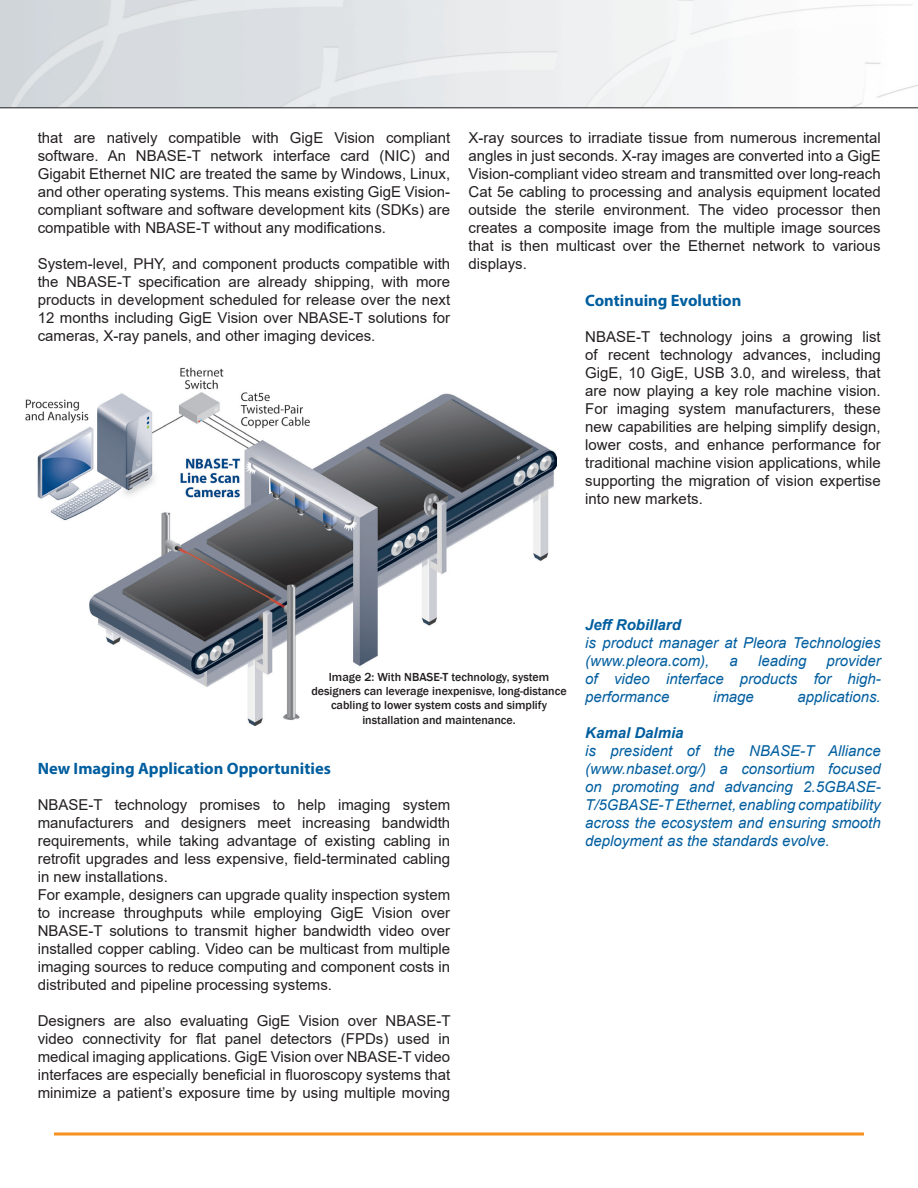
<style>
.page{position:relative;width:918px;height:1188px;background:#fff}
.page>*{position:absolute;margin:0;border:0;box-sizing:border-box;transform-origin:0 0}
.t1{font:700 16.5px "Myriad Pro";color:#015e9f}
.t2{font:15px/18px "Arial";color:#231f20;text-align:justify}
.t3{font:italic 15px/18px "Arial";color:#015e9f;text-align:justify}
.t4{font:italic 700 15px "Arial";color:#015e9f}
.t5{font:500 12px/14.4px "Franklin Gothic";color:#231f20;text-align:center}
</style>
<div class="page">
<img style="left:26px;top:367px;width:531px;height:359px">
<svg style="left:0;top:0;width:918px;height:108px"></svg>
<svg style="left:54px;top:1132px;width:810px;height:4px;background:#f8ac56"></svg>
<p class="t2" style="left:38px;top:128px;width:414px">that are natively compatible with GigE Vision compliant software. An NBASE-T network interface card (NIC) and Gigabit Ethernet NIC are treated the same by Windows, Linux, and other operating systems. This means existing GigE Vision&shy;compliant software and software development kits (SDKs) are compatible with NBASE-T without any modifications.</p>
<p class="t2" style="left:38px;top:254px;width:414px">System-level, PHY, and component products compatible with the NBASE-T specification are already shipping, with more products in development scheduled for release over the next 12 months including GigE Vision over NBASE-T solutions for cameras, X-ray panels, and other imaging devices.</p>
<p class="t2" style="left:469px;top:128px;width:414px">X-ray sources to irradiate tissue from numerous incremental angles in just seconds. X-ray images are converted into a GigE Vision-compliant video stream and transmitted over long-reach Cat 5e cabling to processing and analysis equipment located outside the sterile environment. The video processor then creates a composite image from the multiple image sources that is then multicast over the Ethernet network to various displays.</p>
<p class="t1" style="left:585px;top:290px;width:158px">Continuing Evolution</p>
<p class="t2" style="left:585px;top:328px;width:297px">NBASE-T technology joins a growing list of recent technology advances, including GigE, 10 GigE, USB 3.0, and wireless, that are now playing a key role machine vision.<br>For imaging system manufacturers, these new capabilities are helping simplify design, lower costs, and enhance performance for traditional machine vision applications, while supporting the migration of vision expertise into new markets.</p>
<p class="t5" style="left:311px;top:670px;width:257px">Image 2: With NBASE-T technology, system designers can leverage inexpenisve, long-distance cabling to lower system costs and simplify installation and maintenance.</p>
<p class="t1" style="left:38px;top:758px;width:295px">New Imaging Application Opportunities</p>
<p class="t2" style="left:38px;top:796px;width:414px;text-align:left">NBASE-T technology promises to help imaging system manufacturers and designers meet increasing bandwidth requirements, while taking advantage of existing cabling in retrofit upgrades and less expensive, field-terminated cabling in new installations.<br>For example, designers can upgrade quality inspection system to increase throughputs while employing GigE Vision over NBASE-T solutions to transmit higher bandwidth video over installed copper cabling. Video can be multicast from multiple imaging sources to reduce computing and component costs in distributed and pipeline processing systems.</p>
<p class="t2" style="left:38px;top:1012px;width:414px">Designers are also evaluating GigE Vision over NBASE-T video connectivity for flat panel detectors (FPDs) used in medical imaging applications. GigE Vision over NBASE-T video interfaces are especially beneficial in fluoroscopy systems that minimize a patient’s exposure time by using multiple moving</p>
<p class="t4" style="left:585px;top:615px;width:97px">Jeff Robillard</p>
<p class="t3" style="left:585px;top:634px;width:297px">is product manager at Pleora Technologies (www.pleora.com),</p>
<p class="t3" style="left:585px;top:652px;width:297px;text-indent:241px">provider of video interface products for high&shy;performance</p>
<p class="t3" style="left:730px;top:652px;width:10px">a</p>
<p class="t3" style="left:758px;top:652px;width:50px">leading</p>
<p class="t3" style="left:713px;top:688px;width:42px">image</p>
<p class="t3" style="left:797px;top:688px;width:85px">applications.</p>
<p class="t4" style="left:585px;top:723px;width:100px">Kamal Dalmia</p>
<p class="t3" style="left:585px;top:742px;width:297px">is president of the NBASE-T Alliance (www.nbaset.org/) a consortium focused on promoting and advancing 2.5GBASE-T/5GBASE-T Ethernet, enabling compatibility across the ecosystem and ensuring smooth deployment as the standards evolve.</p>
</div>
